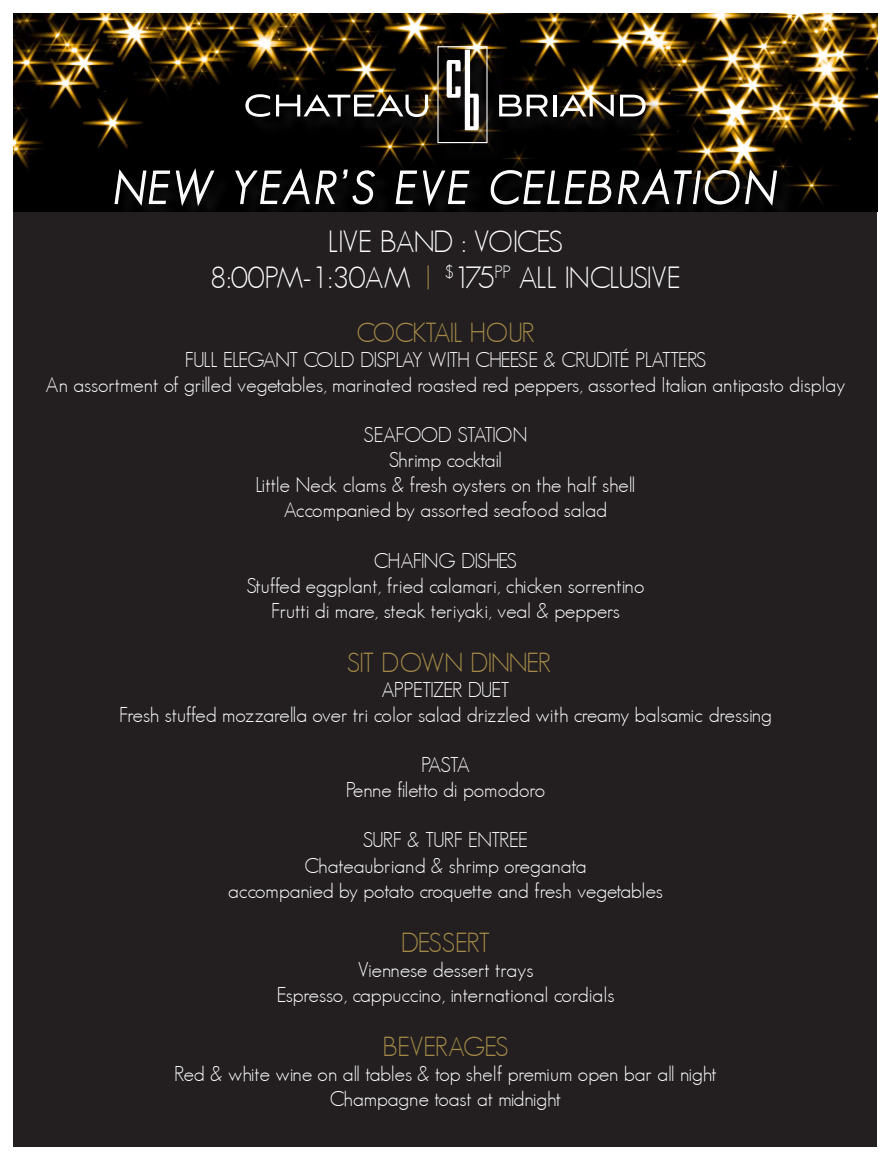
<style>
.page{position:relative;width:891px;height:1161px;background:#fff}
.page>*{position:absolute;margin:0;border:0;box-sizing:border-box;transform-origin:0 0}
.t1{font:italic 300 44.85px "Geosans";letter-spacing:.055em;color:#fff}
.t2{font:300 29.85px "Geosans";letter-spacing:-.045em;color:#fff}
.t3{font:300 26.85px "Geosans";letter-spacing:-.05em;color:#a48a47}
.t4{font:300 26.85px "Geosans";letter-spacing:-.03em;color:#a48a47}
.t5{font:300 20.85px "Geosans";color:#fff}
.t6{font:300 20.85px "Geosans";letter-spacing:-.05em;color:#fff}
.t7{font:300 20.85px "Geosans";letter-spacing:-.04em;color:#fff}
.s1{color:#a48a47}
</style>
<div class="page">
<div style="left:14px;top:14px;width:864px;height:1134px;background:#231f20"></div>
<img style="left:14px;top:14px;width:864px;height:197px">
<div style="left:118px;top:172px;width:678px;height:51px;background:#231f20;opacity:.75"></div>
<svg style="left:114px;top:166px;width:102px;height:43px"></svg>
<svg style="left:234px;top:166px;width:142px;height:39px"></svg>
<svg style="left:395px;top:170px;width:75px;height:36px"></svg>
<svg style="left:490px;top:166px;width:288px;height:42px"></svg>
<div style="left:248px;top:48px;width:416px;height:114px;background:#231f20;opacity:.75"></div>
<div style="left:437px;top:46px;width:51px;height:97px;border:1px solid #fff"></div>
<svg style="left:245px;top:94px;width:25px;height:23px"></svg>
<svg style="left:276px;top:94px;width:152px;height:23px"></svg>
<svg style="left:499px;top:95px;width:49px;height:21px"></svg>
<hr style="left:553px;top:95px;width:3px;height:21px;background:#fff">
<svg style="left:559px;top:94px;width:55px;height:23px"></svg>
<svg style="left:620px;top:95px;width:26px;height:21px"></svg>
<svg style="left:447px;top:50px;width:32px;height:80px"></svg>
<p class="t1" style="left:114px;top:163px;width:664px">NEW YEAR’S EVE CELEBRATION</p>
<p class="t2" style="left:328px;top:225px;width:237px">LIVE BAND : VOICES</p>
<p class="t2" style="left:210px;top:261px;width:472px">8:00PM-1:30AM <span class="s1">|</span> <sup>$</sup>175<sup>PP</sup> ALL INCLUSIVE</p>
<p class="t3" style="left:356px;top:317px;width:180px">COCKTAIL HOUR</p>
<p class="t6" style="left:185px;top:348px;width:523px">FULL ELEGANT COLD DISPLAY WITH CHEESE &amp; CRUDITÉ PLATTERS</p>
<p class="t5" style="left:45px;top:373px;width:802px">An assortment of grilled vegetables, marinated roasted red peppers, assorted Italian antipasto display</p>
<p class="t7" style="left:364px;top:423px;width:165px">SEAFOOD STATION</p>
<p class="t6" style="left:389px;top:448px;width:115px">Shrimp cocktail</p>
<p class="t5" style="left:255px;top:473px;width:382px">Little Neck clams &amp; fresh oysters on the half shell</p>
<p class="t5" style="left:284px;top:499px;width:325px">Accompanied by assorted seafood salad</p>
<p class="t6" style="left:374px;top:549px;width:145px">CHAFING DISHES</p>
<p class="t5" style="left:247px;top:574px;width:399px">Stuffed eggplant, fried calamari, chicken sorrentino</p>
<p class="t5" style="left:271px;top:599px;width:350px">Frutti di mare, steak teriyaki, veal &amp; peppers</p>
<p class="t3" style="left:347px;top:647px;width:205px">SIT DOWN DINNER</p>
<p class="t6" style="left:381px;top:678px;width:130px">APPETIZER DUET</p>
<p class="t5" style="left:119px;top:703px;width:654px">Fresh stuffed mozzarella over tri color salad drizzled with creamy balsamic dressing</p>
<p class="t5" style="left:421px;top:753px;width:50px">PASTA</p>
<p class="t5" style="left:346px;top:778px;width:201px">Penne filetto di pomodoro</p>
<p class="t6" style="left:363px;top:829px;width:167px">SURF &amp; TURF ENTREE</p>
<p class="t5" style="left:304px;top:854px;width:284px">Chateaubriand &amp; shrimp oreganata</p>
<p class="t5" style="left:228px;top:879px;width:436px">accompanied by potato croquette and fresh vegetables</p>
<p class="t3" style="left:401px;top:927px;width:91px">DESSERT</p>
<p class="t5" style="left:358px;top:958px;width:177px">Viennese dessert trays</p>
<p class="t5" style="left:277px;top:983px;width:339px">Espresso, cappuccino, international cordials</p>
<p class="t4" style="left:383px;top:1031px;width:127px">BEVERAGES</p>
<p class="t5" style="left:174px;top:1062px;width:544px">Red &amp; white wine on all tables &amp; top shelf premium open bar all night</p>
<p class="t5" style="left:330px;top:1087px;width:233px">Champagne toast at midnight</p>
</div>
